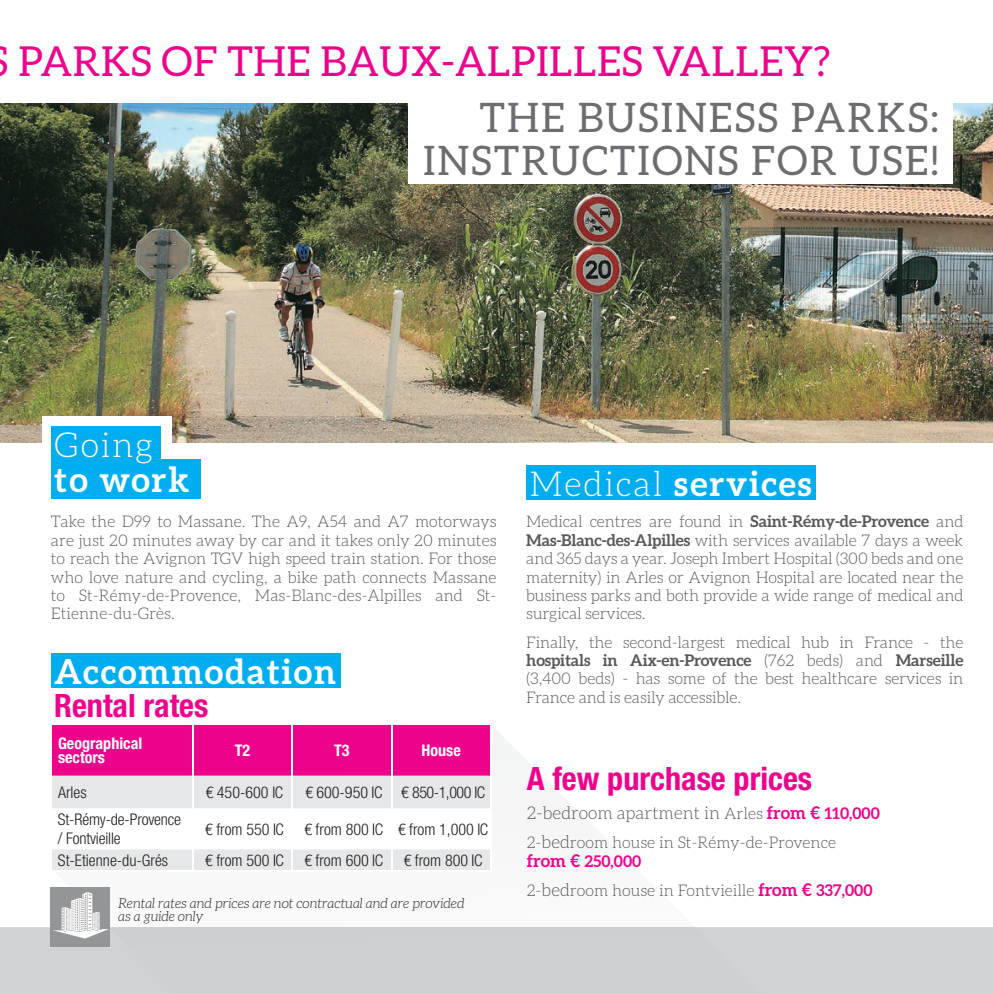
<style>
.page{position:relative;width:993px;height:993px;background:#fff}
.page>*{position:absolute;margin:0;border:0;box-sizing:border-box;transform-origin:0 0}
.t1{font:41.3px "Aleo";letter-spacing:.01em;color:#ed028c}
.t2{font:40.6px/42.7px "Aleo";letter-spacing:.05em;color:#6c6d70;text-align:right}
.t3{font:700 34.48px "Aleo";letter-spacing:.05em;color:#fff}
.t4{font:300 34.48px "Aleo";letter-spacing:.05em;color:#fff}
.t5{font:700 condensed 32.2px "Helvetica Neue LT Std";color:#ed028c}
.t6{font:300 17.5px "Aleo";color:#57585a}
.t7{font:300 16.1px/18.4px "Aleo";letter-spacing:-.01em;color:#57585a;text-align:justify}
.t8{font:300 condensed 16.1px/19.2px "Helvetica Neue LT Std";color:#231f20}
.t9{font:700 condensed 16.1px/13.8px "Helvetica Neue LT Std";color:#fff}
.t10{font:300 condensed 16.1px "Helvetica Neue LT Std";letter-spacing:-.03em;color:#231f20}
.t11{font:italic 300 13.83px/13.8px "Aleo";color:#231f20}
.s1{font-weight:300}
.s2{font-weight:700}
.s3{font-size:16.1px}
.s4{font-weight:700;color:#ed028c}
.s5{font-weight:700;font-size:16.1px;color:#ed028c}
.s6{font-size:17.5px}
.s7{font-weight:700;font-size:17.5px;color:#ed028c}
</style>
<div class="page">
<svg style="left:0;top:887px;width:992px;height:105px;fill:#d1d2d4"></svg>
<img style="left:0;top:103px;width:992px;height:339px">
<div style="left:408px;top:93px;width:544px;height:91px;background:#fff"></div>
<div style="left:42px;top:416px;width:130px;height:192px;background:#fff"></div>
<div style="left:51px;top:459px;width:150px;height:39px;background:#00aeef"></div>
<div style="left:51px;top:426px;width:110px;height:34px;background:#00aeef"></div>
<div style="left:526px;top:464px;width:290px;height:35px;background:#00aeef"></div>
<img style="left:110px;top:726px;width:585px;height:200px">
<div style="left:110px;top:926px;width:652px;height:66px;background:#cfd0d2"></div>
<div style="left:52px;top:725px;width:438px;height:50px;background:#ed028c"></div>
<div style="left:52px;top:775px;width:438px;height:33px;background:#e6e7e9"></div>
<hr style="left:192px;top:724px;width:1px;height:51px;background:#fff">
<hr style="left:291px;top:724px;width:2px;height:51px;background:#fff">
<hr style="left:391px;top:724px;width:1px;height:51px;background:#fff">
<hr style="left:192px;top:775px;width:1px;height:33px;background:#fff">
<hr style="left:291px;top:775px;width:2px;height:33px;background:#fff">
<hr style="left:391px;top:775px;width:1px;height:33px;background:#fff">
<hr style="left:490px;top:724px;width:1px;height:51px;background:#fff">
<hr style="left:490px;top:775px;width:1px;height:33px;background:#fff">
<svg style="left:52px;top:808px;width:439px;height:61px"></svg>
<hr style="left:51px;top:869px;width:142px;height:1px;background:#fff">
<hr style="left:193px;top:869px;width:99px;height:1px;background:#fff">
<hr style="left:292px;top:869px;width:99px;height:1px;background:#fff">
<hr style="left:391px;top:869px;width:100px;height:1px;background:#fff">
<div style="left:51px;top:887px;width:59px;height:59px;background:#939598"></div>
<svg style="left:53px;top:892px;width:56px;height:46px"></svg>
<div style="left:51px;top:653px;width:289px;height:34px;background:#00aeef"></div>
<h1 class="t1" style="left:19px;top:38px;width:813px">PARKS OF THE BAUX-ALPILLES VALLEY?</h1>
<h2 class="t2" style="left:423px;top:95px;width:517px">THE BUSINESS PARKS:<br>INSTRUCTIONS FOR USE!</h2>
<h3 class="t4" style="left:54px;top:426px;width:101px">Going</h3>
<h3 class="t3" style="left:54px;top:459px;width:136px">to work</h3>
<p class="t7" style="left:51px;top:512px;width:447px">Take the D99 to Massane. The A9, A54 and A7 motorways are just 20 minutes away by car and it takes only 20 minutes to reach the Avignon TGV high speed train station. For those who love nature and cycling, a bike path connects Massane to St-Rémy-de-Provence, Mas-Blanc-des-Alpilles and St-Etienne-du-Grès.</p>
<h3 class="t3" style="left:54px;top:651px;width:283px">Accommodation</h3>
<h3 class="t5" style="left:54px;top:685px;width:156px">Rental rates</h3>
<p class="t9" style="left:58px;top:735px;width:86px">Geographical sectors</p>
<p class="t9" style="left:235px;top:742px;width:17px">T2</p>
<p class="t9" style="left:334px;top:742px;width:17px">T3</p>
<p class="t9" style="left:421px;top:742px;width:41px">House</p>
<p class="t8" style="left:58px;top:782px;width:30px">Arles</p>
<p class="t8" style="left:206px;top:782px;width:79px">€ 450-600 IC</p>
<p class="t10" style="left:305px;top:782px;width:181px">€ 600-950 IC € 850-1,000 IC</p>
<p class="t8" style="left:58px;top:809px;width:125px">St-Rémy-de-Provence / Fontvieille</p>
<p class="t8" style="left:205px;top:818px;width:80px">€ from 550 IC</p>
<p class="t8" style="left:304px;top:818px;width:185px">€ from 800 IC € from 1,000 IC</p>
<p class="t8" style="left:58px;top:850px;width:112px">St-Etienne-du-Grés</p>
<p class="t8" style="left:205px;top:850px;width:80px">€ from 500 IC</p>
<p class="t8" style="left:304px;top:850px;width:80px">€ from 600 IC</p>
<p class="t8" style="left:403px;top:850px;width:80px">€ from 800 IC</p>
<p class="t11" style="left:118px;top:895px;width:347px">Rental rates and prices are not contractual and are provided as a guide only</p>
<h3 class="t3" style="left:529px;top:463px;width:283px"><span class="s1">Medical</span> services</h3>
<p class="t7" style="left:526px;top:512px;width:438px">Medical centres are found in <span class="s2">Saint-Rémy-de-Provence</span> and <span class="s2">Mas-Blanc-des-Alpilles</span> with services available 7 days a week and 365 days a year. Joseph Imbert Hospital (300 beds and one maternity) in Arles or Avignon Hospital are located near the business parks and both provide a wide range of medical and surgical services.</p>
<p class="t7" style="left:526px;top:632px;width:438px">Finally, the second-largest medical hub in France - the <span class="s2">hospitals in Aix-en-Provence</span> (762 beds) and <span class="s2">Marseille </span>(3,400 beds) - has some of the best healthcare services in France and is easily accessible.</p>
<h3 class="t5" style="left:526px;top:759px;width:287px">A few purchase prices</h3>
<p class="t6" style="left:526px;top:802px;width:354px">2-bedroom apartment in <span class="s3">Arles</span> <span class="s4">from €</span> <span class="s5">110,000</span></p>
<p class="t7" style="left:526px;top:832px;width:311px;line-height:19.2px">2-<span class="s6">bed</span>room house in St-Rémy-de-Provence <span class="s7">from €</span> <span class="s4">250,000</span></p>
<p class="t7" style="left:526px;top:880px;width:347px">2-<span class="s6">bed</span>room house in Fontvieille <span class="s7">from €</span> <span class="s4">337,000</span></p>
</div>
